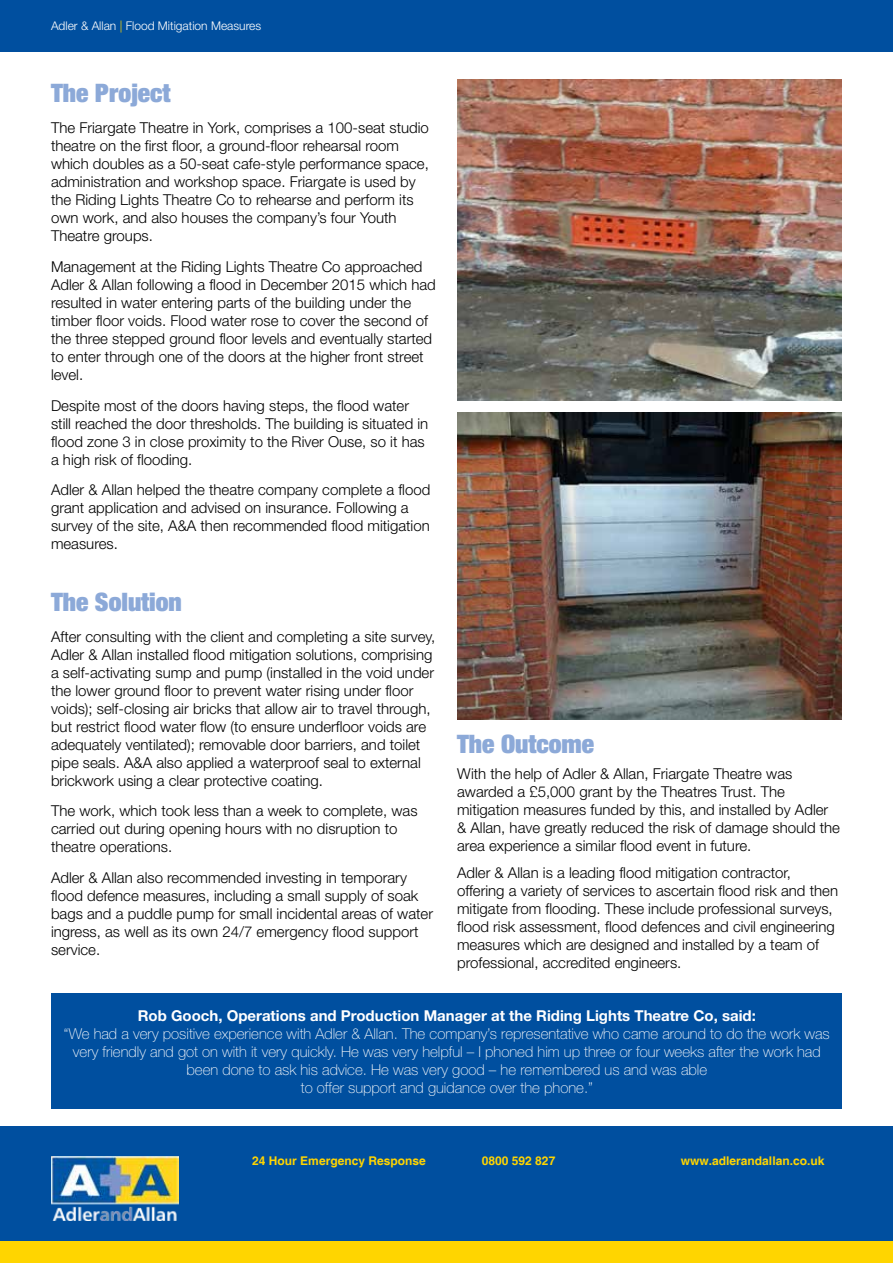
<style>
.page{position:relative;width:893px;height:1263px;background:#fff}
.page>*{position:absolute;margin:0;border:0;box-sizing:border-box;transform-origin:0 0}
.t1{font:900 expanded 25.5px "Helvetica Neue";color:#8ca9d8}
.t2{font:300 15px/18px "Helvetica Neue";color:#000}
.t3{font:100 15px/18px "Helvetica Neue";color:#fff;text-align:center}
.t4{font:700 15px "Helvetica Neue";color:#fff}
.t5{font:700 12px "Helvetica";color:#ffd500}
.t6{font:300 12px "Helvetica Neue";color:#fff}
.s1{color:#ffd500}
</style>
<div class="page">
<div style="left:0;top:1127px;width:893px;height:136px;background:#004f9f"></div>
<div style="left:0;top:1242px;width:893px;height:21px;background:#ffd500"></div>
<div style="left:0;top:0;width:893px;height:51px;background:#004f9f"></div>
<img style="left:52px;top:1157px;width:127px;height:63px">
<img style="left:457px;top:80px;width:385px;height:321px">
<img style="left:457px;top:412px;width:385px;height:308px">
<div style="left:52px;top:994px;width:790px;height:115px;background:#004f9f"></div>
<p class="t6" style="left:51px;top:19px;width:212px">Adler &amp; Allan <span class="s1">|</span> Flood Mitigation Measures</p>
<h1 class="t1" style="left:51px;top:77px;width:121px">The Project</h1>
<p class="t2" style="left:51px;top:118px;width:379px">The Friargate Theatre in York, comprises a 100-seat studio theatre on the first floor, a ground-floor rehearsal room which doubles as a 50-seat cafe-style performance space, administration and workshop space. Friargate is used by the Riding Lights Theatre Co to rehearse and perform its own work, and also houses the company’s four Youth Theatre groups.</p>
<p class="t2" style="left:51px;top:257px;width:386px">Management at the Riding Lights Theatre Co approached Adler &amp; Allan following a flood in December 2015 which had resulted in water entering parts of the building under the timber floor voids. Flood water rose to cover the second of the three stepped ground floor levels and eventually started to enter through one of the doors at the higher front street level.</p>
<p class="t2" style="left:51px;top:396px;width:379px">Despite most of the doors having steps, the flood water still reached the door thresholds. The building is situated in flood zone 3 in close proximity to the River Ouse, so it has a high risk of flooding.</p>
<p class="t2" style="left:51px;top:481px;width:381px">Adler &amp; Allan helped the theatre company complete a flood grant application and advised on insurance. Following a survey of the site, A&amp;A then recommended flood mitigation measures.</p>
<h1 class="t1" style="left:51px;top:585px;width:132px">The Solution</h1>
<p class="t2" style="left:51px;top:627px;width:386px">After consulting with the client and completing a site survey, Adler &amp; Allan installed flood mitigation solutions, comprising a self-activating sump and pump (installed in the void under the lower ground floor to prevent water rising under floor voids); self-closing air bricks that allow air to travel through, but restrict flood water flow (to ensure underfloor voids are adequately ventilated); removable door barriers, and toilet pipe seals. A&amp;A also applied a waterproof seal to external brickwork using a clear protective coating.</p>
<p class="t2" style="left:51px;top:802px;width:368px">The work, which took less than a week to complete, was carried out during opening hours with no disruption to theatre operations.</p>
<p class="t2" style="left:51px;top:868px;width:384px">Adler &amp; Allan also recommended investing in temporary flood defence measures, including a small supply of soak bags and a puddle pump for small incidental areas of water ingress, as well as its own 24/7 emergency flood support service.</p>
<h1 class="t1" style="left:457px;top:727px;width:138px">The Outcome</h1>
<p class="t2" style="left:457px;top:764px;width:384px">With the help of Adler &amp; Allan, Friargate Theatre was awarded a £5,000 grant by the Theatres Trust. The mitigation measures funded by this, and installed by Adler &amp; Allan, have greatly reduced the risk of damage should the area experience a similar flood event in future.</p>
<p class="t2" style="left:457px;top:863px;width:382px">Adler &amp; Allan is a leading flood mitigation contractor, offering a variety of services to ascertain flood risk and then mitigate from flooding. These include professional surveys, flood risk assessment, flood defences and civil engineering measures which are designed and installed by a team of professional, accredited engineers.</p>
<p class="t4" style="left:138px;top:1006px;width:620px">Rob Gooch, Operations and Production Manager at the Riding Lights Theatre Co, said:</p>
<p class="t3" style="left:64px;top:1025px;width:767px">“We had a very positive experience with Adler &amp; Allan. The company’s representative who came around to do the work was very friendly and got on with it very quickly. He was very helpful – I phoned him up three or four weeks after the work had been done to ask his advice. He was very good – he remembered us and was able<br>to offer support and guidance over the phone.”</p>
<p class="t5" style="left:252px;top:1154px;width:175px">24 Hour Emergency Response</p>
<p class="t5" style="left:482px;top:1154px;width:75px">0800 592 827</p>
<p class="t5" style="left:681px;top:1154px;width:145px">www.adlerandallan.co.uk</p>
</div>
